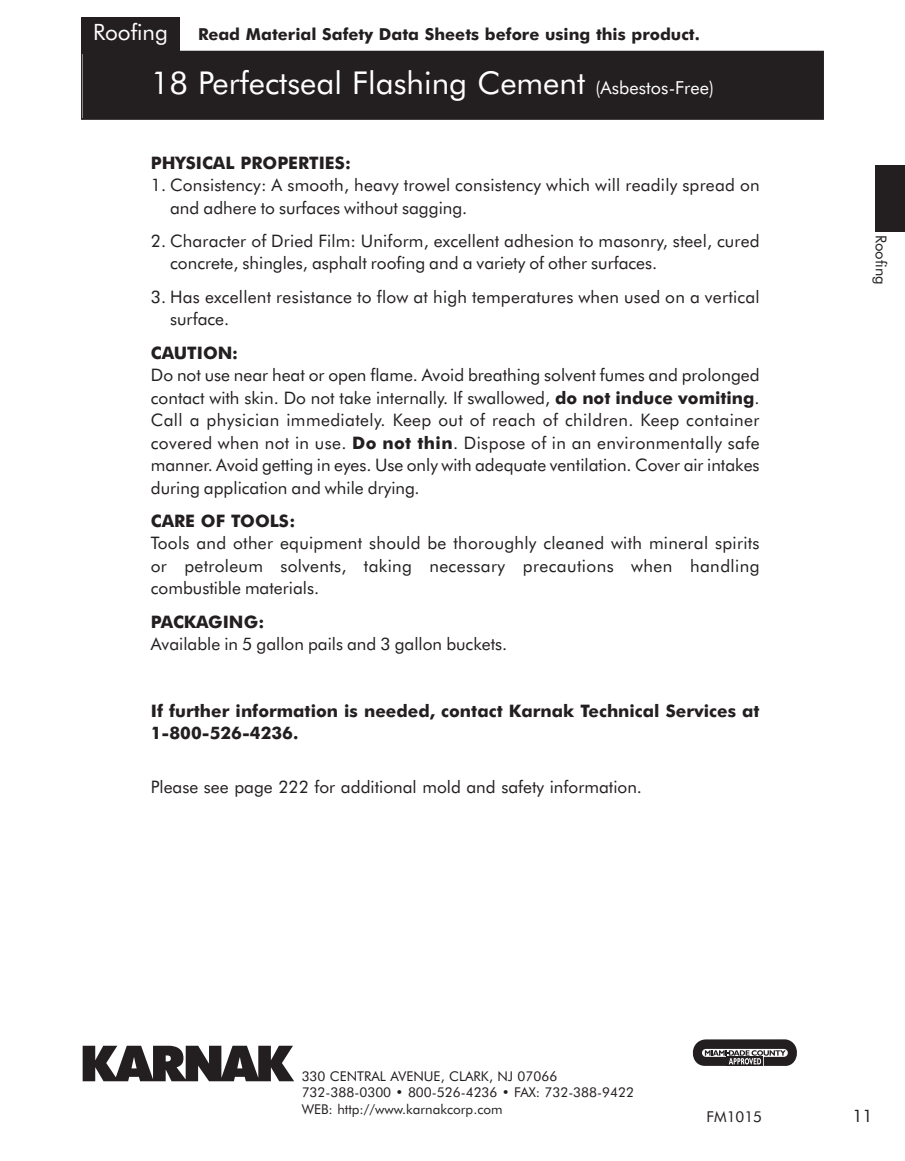
<style>
.page{position:relative;width:905px;height:1161px;background:#fff}
.page>*{position:absolute;margin:0;border:0;box-sizing:border-box;transform-origin:0 0}
.t1{font:31.5px "Futura BT";color:#fff}
.t2{font:22.5px "Futura BT";color:#fff}
.t3{font:17.25px/22.5px "Futura BT";color:#231f20}
.t4{font:700 17.25px/22.5px "Futura BT";color:#231f20}
.t5{font:700 16.5px "Futura BT";color:#231f20}
.t6{font:15px "Futura BT";color:#231f20}
.t7{font:13.5px/16.2px "Futura BT";color:#231f20}
.s1{font-size:18px}
.s2{font-weight:700}
</style>
<div class="page">
<div style="left:82px;top:52px;width:740px;height:66px;background:#231f20"></div>
<div style="left:81px;top:51px;width:743px;height:69px;border:2px solid #231f20"></div>
<svg style="left:83px;top:1046px;width:211px;height:35px"></svg>
<div style="left:81px;top:18px;width:99px;height:36px;background:#231f20"></div>
<div style="left:874px;top:165px;width:30px;height:66px;background:#231f20"></div>
<svg style="left:692px;top:1039px;width:105px;height:27px;background:#5a5758"></svg>
<h2 class="t2" style="left:93px;top:23px;width:76px">Roofing</h2>
<p class="t5" style="left:198px;top:27px;width:503px">Read Material Safety Data Sheets before using this product.</p>
<h1 class="t1" style="left:151px;top:70px;width:564px">18 Perfectseal Flashing Cement <span class="s1">(Asbestos-Free)</span></h1>
<p class="t4" style="left:151px;top:153px;width:201px">PHYSICAL PROPERTIES:</p>
<p class="t3" style="left:170px;top:175px;width:591px;text-indent:-19px">1. Consistency: A smooth, heavy trowel consistency which will readily spread on and adhere to surfaces without sagging.</p>
<p class="t3" style="left:170px;top:231px;width:591px;text-indent:-19px">2. Character of Dried Film: Uniform, excellent adhesion to masonry, steel, cured concrete, shingles, asphalt roofing and a variety of other surfaces.</p>
<p class="t3" style="left:170px;top:287px;width:591px;text-indent:-19px">3. Has excellent resistance to flow at high temperatures when used on a vertical surface.</p>
<p class="t4" style="left:151px;top:343px;width:89px">CAUTION:</p>
<p class="t3" style="left:151px;top:365px;width:610px;text-align:justify">Do not use near heat or open flame. Avoid breathing solvent fumes and prolonged contact with skin. Do not take internally. If swallowed, <span class="s2">do not induce vomiting</span>.<br>Call a physician immediately. Keep out of reach of children. Keep container covered when not in use. <span class="s2">Do not thin</span>. Dispose of in an environmentally safe manner. Avoid getting in eyes. Use only with adequate ventilation. Cover air intakes during application and while drying.</p>
<p class="t4" style="left:151px;top:511px;width:146px">CARE OF TOOLS:</p>
<p class="t3" style="left:151px;top:533px;width:610px;text-align:justify">Tools and other equipment should be thoroughly cleaned with mineral spirits or petroleum solvents, taking necessary precautions when handling combustible materials.</p>
<p class="t4" style="left:151px;top:612px;width:115px">PACKAGING:</p>
<p class="t3" style="left:151px;top:634px;width:358px">Available in 5 gallon pails and 3 gallon buckets.</p>
<p class="t4" style="left:151px;top:701px;width:610px">If further information is needed, contact Karnak Technical Services at<br>1-800-526-4236.</p>
<p class="t3" style="left:151px;top:777px;width:492px">Please see page 222 for additional mold and safety information.</p>
<p class="t6" style="left:887px;top:235px;width:51px;rotate:90deg">Roofing</p>
<p class="t7" style="left:302px;top:1069px;width:334px">330 CENTRAL AVENUE, CLARK, NJ 07066<br>732-388-0300 • 800-526-4236 • FAX: 732-388-9422<br>WEB: http://www.karnakcorp.com</p>
<p class="t6" style="left:706px;top:1111px;width:57px">FM1015</p>
<p class="t3" style="left:852px;top:1106px;width:22px">11</p>
</div>
